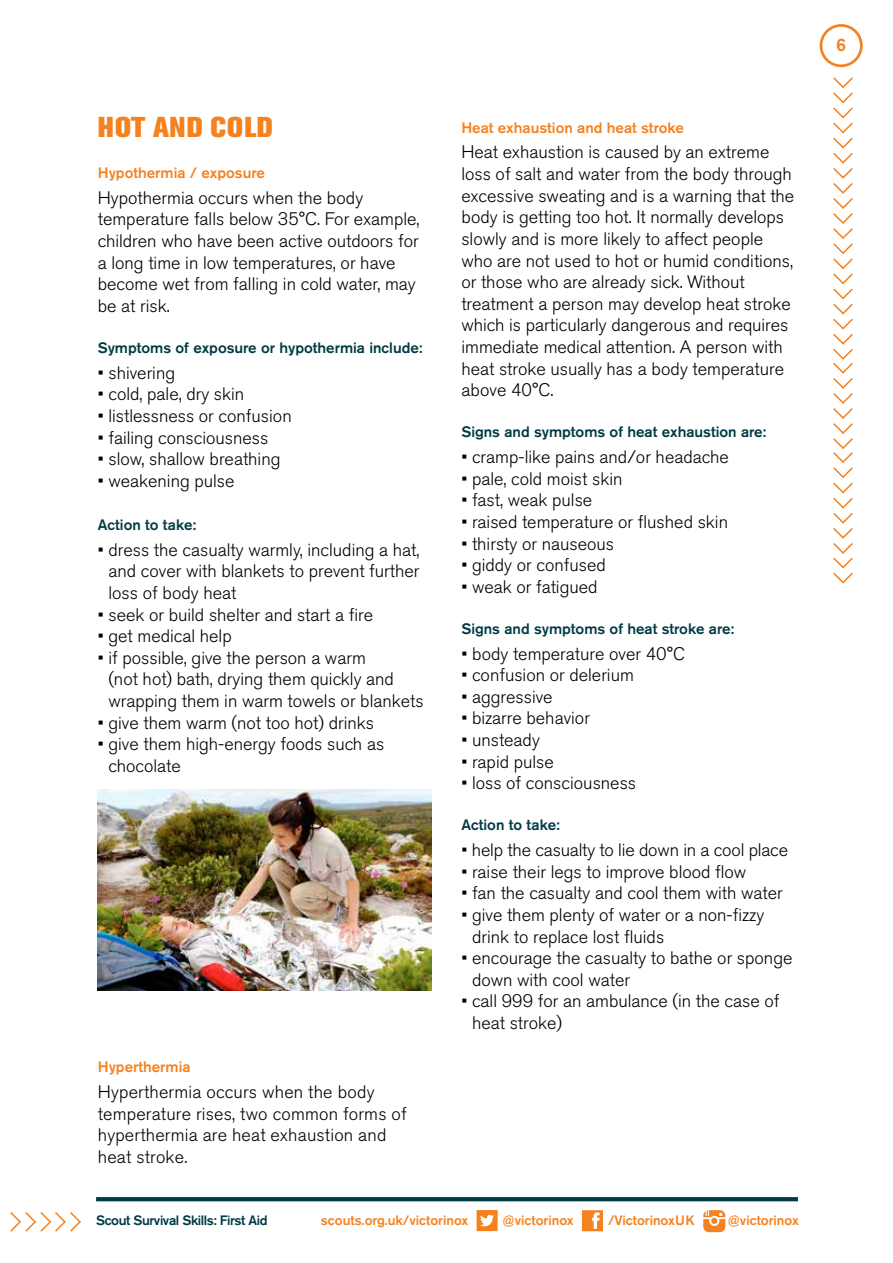
<style>
.page{position:relative;width:893px;height:1263px;background:#fff}
.page>*{position:absolute;margin:0;border:0;box-sizing:border-box;transform-origin:0 0}
.t1{font:800 28.5px "Akzidenz Grotesk BE";letter-spacing:.04em;color:#f58220}
.t2{font:300 18px/21.6px "Akzidenz Grotesk BE";color:#000}
.t3{font:500 18px "Akzidenz Grotesk BE";color:#f58220}
.t4{font:500 15px "Akzidenz Grotesk BE";color:#003b45}
.t5{font:500 15px "Akzidenz Grotesk BE";color:#f58220}
.t6{font:500 13.5px "Akzidenz Grotesk BE";color:#f58220}
.t7{font:500 13.5px "Akzidenz Grotesk BE";letter-spacing:-.03em;color:#003b45}
</style>
<div class="page">
<div style="left:820px;top:24px;width:43px;height:43px;border:3px solid #f58220;border-radius:50%"></div>
<svg style="left:10px;top:1212px;width:71px;height:20px"></svg>
<svg style="left:96px;top:1197px;width:702px;height:4px;background:#053e48"></svg>
<svg style="left:477px;top:1210px;width:21px;height:21px"></svg>
<svg style="left:582px;top:1210px;width:21px;height:21px"></svg>
<svg style="left:703px;top:1210px;width:22px;height:22px"></svg>
<img style="left:97px;top:790px;width:335px;height:201px">
<svg style="left:833px;top:77px;width:20px;height:507px"></svg>
<h1 class="t1" style="left:98px;top:110px;width:177px">HOT AND COLD</h1>
<p class="t5" style="left:98px;top:163px;width:169px">Hypothermia / exposure</p>
<p class="t2" style="left:98px;top:187px;width:323px">Hypothermia occurs when the body temperature falls below 35°C. For example, children who have been active outdoors for a long time in low temperatures, or have become wet from falling in cold water, may be at risk.</p>
<p class="t4" style="left:98px;top:338px;width:326px">Symptoms of exposure or hypothermia include:</p>
<p class="t2" style="left:98px;top:362px;width:79px">• shivering</p>
<p class="t2" style="left:98px;top:384px;width:148px">• cold, pale, dry skin</p>
<p class="t2" style="left:98px;top:405px;width:195px">• listlessness or confusion</p>
<p class="t2" style="left:98px;top:427px;width:172px">• failing consciousness</p>
<p class="t2" style="left:98px;top:448px;width:184px">• slow, shallow breathing</p>
<p class="t2" style="left:98px;top:470px;width:138px">• weakening pulse</p>
<p class="t4" style="left:98px;top:516px;width:100px">Action to take:</p>
<p class="t2" style="left:108px;top:539px;width:313px;text-align:justify;text-indent:-11px">• dress the casualty warmly, including a hat, and cover with blankets to prevent further loss of body heat</p>
<p class="t2" style="left:98px;top:604px;width:277px">• seek or build shelter and start a fire</p>
<p class="t2" style="left:98px;top:626px;width:135px">• get medical help</p>
<p class="t2" style="left:108px;top:647px;width:317px;text-indent:-11px">• if possible, give the person a warm<br>(not hot) bath, drying them quickly and wrapping them in warm towels or blankets</p>
<p class="t2" style="left:98px;top:712px;width:278px">• give them warm (not too hot) drinks</p>
<p class="t2" style="left:108px;top:734px;width:277px;text-indent:-11px">• give them high-energy foods such as chocolate</p>
<p class="t5" style="left:98px;top:1058px;width:94px">Hyperthermia</p>
<p class="t2" style="left:98px;top:1081px;width:310px">Hyperthermia occurs when the body temperature rises, two common forms of hyperthermia are heat exhaustion and heat stroke.</p>
<p class="t5" style="left:461px;top:118px;width:224px">Heat exhaustion and heat stroke</p>
<p class="t2" style="left:461px;top:142px;width:334px">Heat exhaustion is caused by an extreme loss of salt and water from the body through excessive sweating and is a warning that the body is getting too hot. It normally develops slowly and is more likely to affect people who are not used to hot or humid conditions, or those who are already sick. Without treatment a person may develop heat stroke which is particularly dangerous and requires immediate medical attention. A person with heat stroke usually has a body temperature above 40°C.</p>
<p class="t4" style="left:461px;top:423px;width:306px">Signs and symptoms of heat exhaustion are:</p>
<p class="t2" style="left:461px;top:446px;width:269px">• cramp-like pains and/or headache</p>
<p class="t2" style="left:461px;top:468px;width:163px">• pale, cold moist skin</p>
<p class="t2" style="left:461px;top:490px;width:132px">• fast, weak pulse</p>
<p class="t2" style="left:461px;top:511px;width:268px">• raised temperature or flushed skin</p>
<p class="t2" style="left:461px;top:533px;width:154px">• thirsty or nauseous</p>
<p class="t2" style="left:461px;top:554px;width:146px">• giddy or confused</p>
<p class="t2" style="left:461px;top:576px;width:138px">• weak or fatigued</p>
<p class="t4" style="left:461px;top:619px;width:274px">Signs and symptoms of heat stroke are:</p>
<p class="t2" style="left:461px;top:643px;width:225px">• body temperature over 40°C</p>
<p class="t2" style="left:461px;top:665px;width:174px">• confusion or delerium</p>
<p class="t2" style="left:461px;top:686px;width:93px">• aggressive</p>
<p class="t2" style="left:461px;top:708px;width:130px">• bizarre behavior</p>
<p class="t2" style="left:461px;top:729px;width:80px">• unsteady</p>
<p class="t2" style="left:461px;top:751px;width:94px">• rapid pulse</p>
<p class="t2" style="left:461px;top:773px;width:176px">• loss of consciousness</p>
<p class="t4" style="left:461px;top:816px;width:100px">Action to take:</p>
<p class="t2" style="left:461px;top:839px;width:328px">• help the casualty to lie down in a cool place</p>
<p class="t2" style="left:461px;top:861px;width:286px">• raise their legs to improve blood flow</p>
<p class="t2" style="left:461px;top:883px;width:323px">• fan the casualty and cool them with water</p>
<p class="t2" style="left:472px;top:904px;width:294px;text-indent:-11px">• give them plenty of water or a non-fizzy drink to replace lost fluids</p>
<p class="t2" style="left:472px;top:947px;width:322px;text-indent:-11px">• encourage the casualty to bathe or sponge down with cool water</p>
<p class="t2" style="left:472px;top:991px;width:309px;text-indent:-11px">• call 999 for an ambulance (in the case of heat stroke)</p>
<p class="t7" style="left:96px;top:1212px;width:173px">Scout Survival Skills: First Aid</p>
<p class="t6" style="left:321px;top:1212px;width:149px">scouts.org.uk/victorinox</p>
<p class="t6" style="left:503px;top:1212px;width:73px">@victorinox</p>
<p class="t6" style="left:608px;top:1212px;width:88px">/VictorinoxUK</p>
<p class="t6" style="left:728px;top:1212px;width:73px">@victorinox</p>
<p class="t3" style="left:836px;top:34px;width:12px">6</p>
</div>
